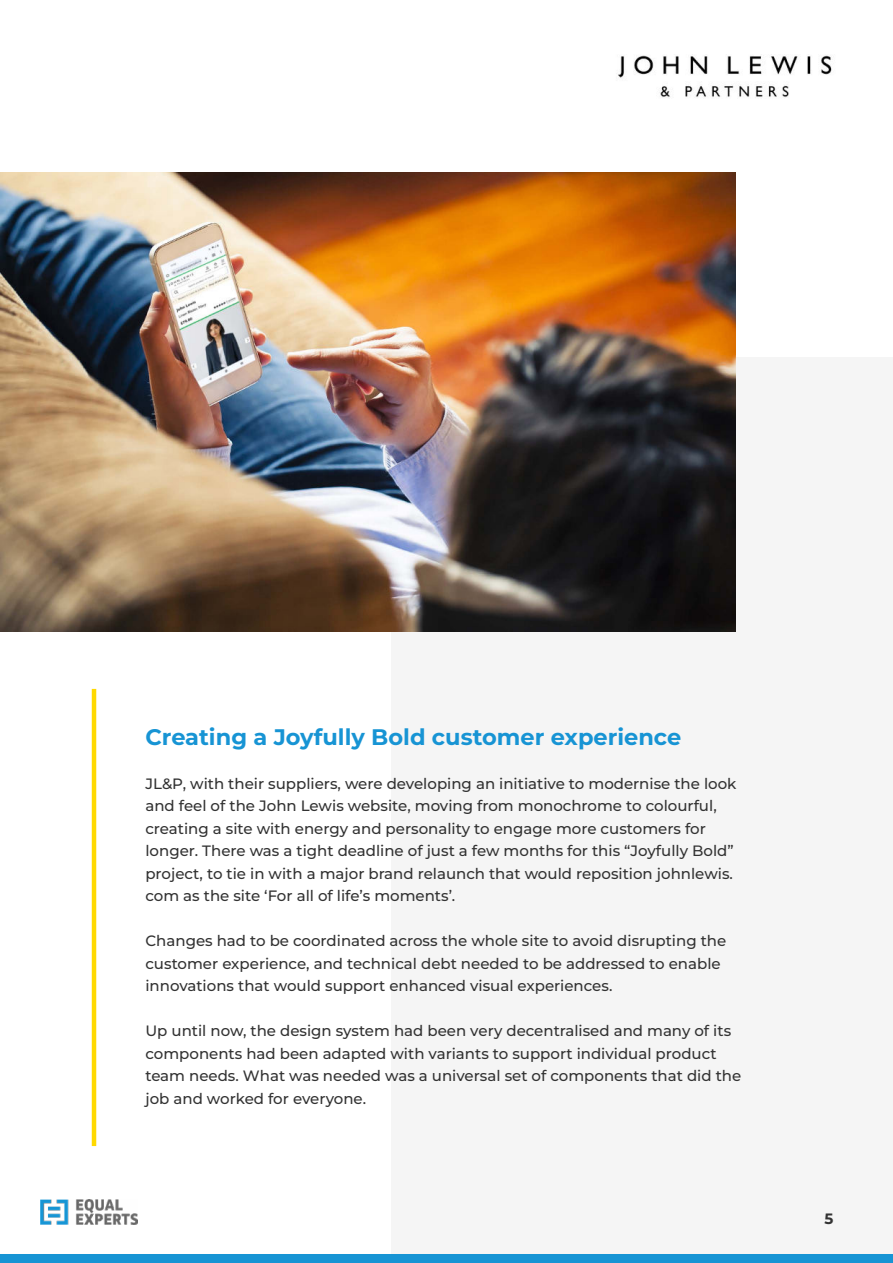
<style>
.page{position:relative;width:893px;height:1263px;background:#fff}
.page>*{position:absolute;margin:0;border:0;box-sizing:border-box;transform-origin:0 0}
.t1{font:700 22.5px "Montserrat";color:#1794d4}
.t2{font:500 15px/22.5px "Montserrat";color:#333}
.t3{font:700 15px "Montserrat";color:#333}
</style>
<div class="page">
<div style="left:391px;top:357px;width:502px;height:906px;background:#f5f5f5"></div>
<hr style="left:92px;top:689px;width:4px;height:457px;background:#ffd900">
<div style="left:0;top:1254px;width:893px;height:9px;background:#1794d4"></div>
<img style="left:618px;top:54px;width:214px;height:44px">
<img style="left:0;top:172px;width:736px;height:459px">
<img style="left:40px;top:1199px;width:97px;height:26px">
<h1 class="t1" style="left:145px;top:727px;width:537px">Creating a Joyfully Bold customer experience</h1>
<p class="t2" style="left:145px;top:773px;width:593px">JL&amp;P, with their suppliers, were developing an initiative to modernise the look and feel of the John Lewis website, moving from monochrome to colourful, creating a site with energy and personality to engage more customers for longer. There was a tight deadline of just a few months for this “Joyfully Bold” project, to tie in with a major brand relaunch that would reposition johnlewis. com as the site ‘For all of life’s moments’.</p>
<p class="t2" style="left:145px;top:930px;width:582px">Changes had to be coordinated across the whole site to avoid disrupting the customer experience, and technical debt needed to be addressed to enable innovations that would support enhanced visual experiences.</p>
<p class="t2" style="left:145px;top:1020px;width:597px">Up until now, the design system had been very decentralised and many of its components had been adapted with variants to support individual product team needs. What was needed was a universal set of components that did the job and worked for everyone.</p>
<p class="t3" style="left:824px;top:1213px;width:10px">5</p>
</div>
